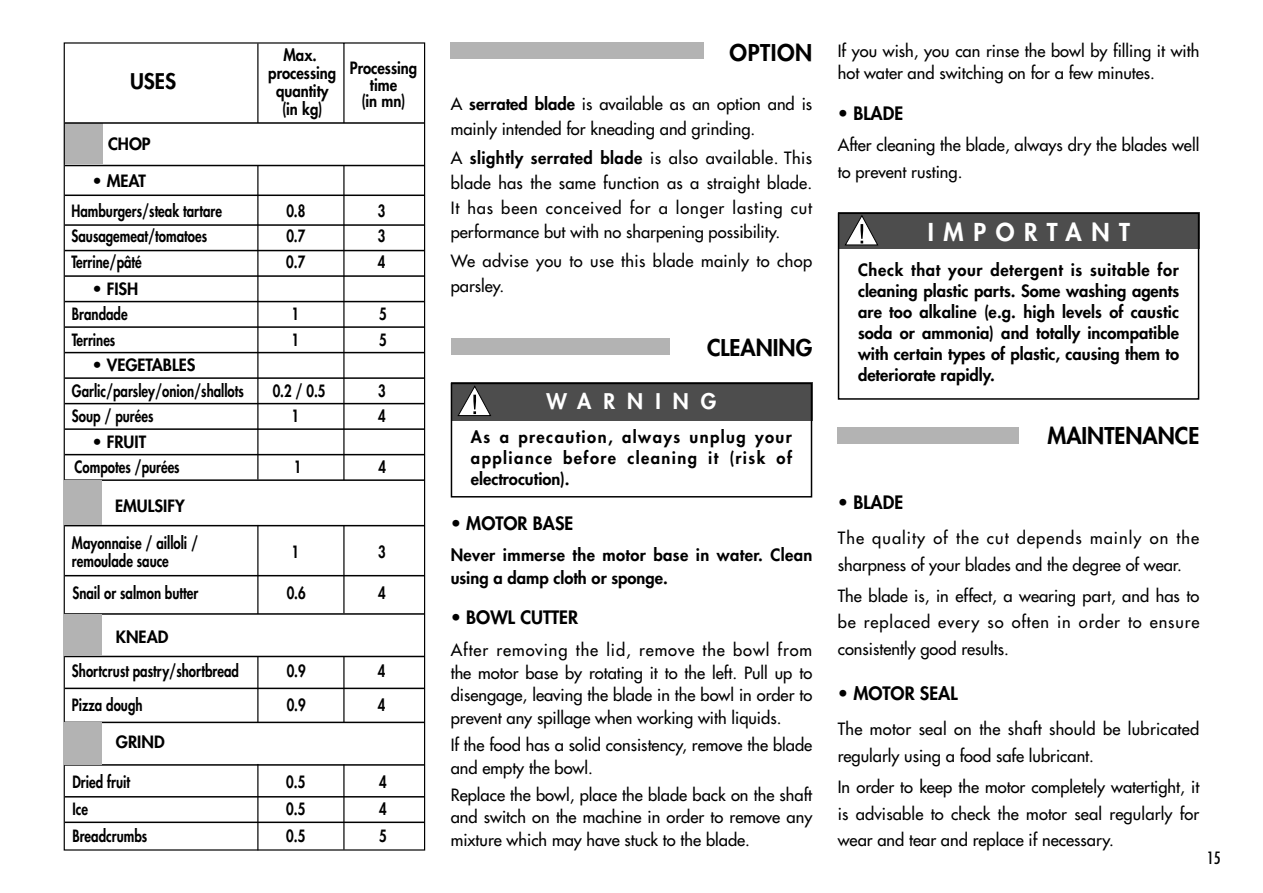
<style>
.page{position:relative;width:1263px;height:893px;background:#fff}
.page>*{position:absolute;margin:0;border:0;box-sizing:border-box;transform-origin:0 0}
.t1{font:800 24px "Futura";letter-spacing:.405em;color:#fff}
.t2{font:800 22.5px "Futura";color:#000}
.t3{font:800 21px "Futura";letter-spacing:.58em;color:#fff}
.t4{font:800 21px "Futura";color:#000}
.t5{font:800 18px "Futura";color:#000}
.t6{font:16.5px/22.6px "Futura";color:#000}
.t7{font:800 16.5px/21px "Futura";color:#000}
.t8{font:800 16.5px "Futura";color:#000;scale:.8 1}
.t9{font:800 16.5px/22.2px "Futura";letter-spacing:.02em;color:#000}
.t10{font:800 16.5px/20.2px "Futura";color:#000;scale:.9 1}
.t11{font:16.5px/24.8px "Futura";letter-spacing:.02em;color:#000}
.t12{font:condensed 16.5px "Futura";color:#000}
.s1{font-weight:800}
</style>
<div class="page">
<div style="left:451px;top:339px;width:218px;height:16px;background:#b3b3b3"></div>
<div style="left:451px;top:42px;width:252px;height:17px;background:#b3b3b3"></div>
<svg style="left:63px;top:42px;width:363px;height:809px"></svg>
<hr style="left:65px;top:122px;width:359px;height:2px;background:#000">
<hr style="left:65px;top:165px;width:359px;height:1px;background:#000">
<hr style="left:65px;top:194px;width:359px;height:2px;background:#000">
<hr style="left:65px;top:224px;width:359px;height:2px;background:#000">
<hr style="left:65px;top:250px;width:359px;height:1px;background:#000">
<hr style="left:65px;top:275px;width:359px;height:2px;background:#000">
<hr style="left:65px;top:301px;width:359px;height:1px;background:#000">
<hr style="left:65px;top:326px;width:359px;height:2px;background:#000">
<hr style="left:65px;top:352px;width:359px;height:1px;background:#000">
<hr style="left:65px;top:377px;width:359px;height:2px;background:#000">
<hr style="left:65px;top:403px;width:359px;height:1px;background:#000">
<hr style="left:65px;top:428px;width:359px;height:2px;background:#000">
<hr style="left:65px;top:454px;width:359px;height:1px;background:#000">
<hr style="left:65px;top:479px;width:359px;height:2px;background:#000">
<hr style="left:65px;top:525px;width:359px;height:1px;background:#000">
<hr style="left:65px;top:575px;width:359px;height:1px;background:#000">
<hr style="left:65px;top:613px;width:359px;height:1px;background:#000">
<hr style="left:65px;top:655px;width:359px;height:2px;background:#000">
<hr style="left:65px;top:687px;width:359px;height:2px;background:#000">
<hr style="left:65px;top:721px;width:359px;height:2px;background:#000">
<hr style="left:65px;top:764px;width:359px;height:1px;background:#000">
<hr style="left:65px;top:796px;width:359px;height:1px;background:#000">
<hr style="left:65px;top:821px;width:359px;height:2px;background:#000">
<div style="left:64px;top:722px;width:38px;height:43px;background:#b3b3b3"></div>
<div style="left:64px;top:614px;width:38px;height:41px;background:#b3b3b3"></div>
<div style="left:64px;top:480px;width:38px;height:44px;background:#b3b3b3"></div>
<hr style="left:257px;top:525px;width:1px;height:89px;background:#000">
<hr style="left:343px;top:525px;width:1px;height:88px;background:#000">
<hr style="left:257px;top:165px;width:1px;height:314px;background:#000">
<hr style="left:343px;top:165px;width:1px;height:315px;background:#000">
<hr style="left:257px;top:656px;width:1px;height:66px;background:#000">
<hr style="left:343px;top:656px;width:1px;height:66px;background:#000">
<hr style="left:257px;top:764px;width:1px;height:86px;background:#000">
<hr style="left:343px;top:764px;width:1px;height:85px;background:#000">
<div style="left:451px;top:383px;width:361px;height:38px;background:#4d4d4d"></div>
<svg style="left:457px;top:386px;width:34px;height:30px"></svg>
<div style="left:451px;top:383px;width:361px;height:114px;border:2px solid #000"></div>
<div style="left:837px;top:212px;width:362px;height:37px;background:#4d4d4d"></div>
<svg style="left:844px;top:215px;width:35px;height:31px"></svg>
<div style="left:837px;top:212px;width:362px;height:188px;border:2px solid #000"></div>
<div style="left:837px;top:427px;width:182px;height:17px;background:#b3b3b3"></div>
<p class="t10" style="left:283px;top:44px;width:38px">Max.</p>
<p class="t4" style="left:130px;top:68px;width:48px">USES</p>
<p class="t10" style="left:276px;top:60px;width:158px;text-indent:-8px">processing Processing quantity</p>
<p class="t10" style="left:370px;top:74px;width:32px">time</p>
<p class="t10" style="left:282px;top:98px;width:46px">(in kg)</p>
<p class="t10" style="left:361px;top:91px;width:50px">(in mn)</p>
<p class="t7" style="left:108px;top:133px;width:44px">CHOP</p>
<p class="t7" style="left:72px;top:166px;width:152px;line-height:29.7px;text-indent:21px">• MEAT<br>Hamburgers/steak tartare</p>
<p class="t8" style="left:286px;top:200px;width:25px">0.8</p>
<p class="t8" style="left:378px;top:200px;width:11px">3</p>
<p class="t8" style="left:72px;top:226px;width:171px">Sausagemeat/tomatoes</p>
<p class="t8" style="left:286px;top:226px;width:25px">0.7</p>
<p class="t8" style="left:378px;top:226px;width:11px">3</p>
<p class="t8" style="left:72px;top:251px;width:89px">Terrine/pâté</p>
<p class="t8" style="left:286px;top:251px;width:25px">0.7</p>
<p class="t8" style="left:378px;top:251px;width:11px">4</p>
<p class="t7" style="left:72px;top:275px;width:68px;line-height:25.5px;text-indent:21px">• FISH<br>Brandade</p>
<p class="t8" style="left:291px;top:304px;width:11px">1</p>
<p class="t8" style="left:379px;top:304px;width:11px">5</p>
<p class="t8" style="left:72px;top:329px;width:56px">Terrines</p>
<p class="t8" style="left:291px;top:329px;width:11px">1</p>
<p class="t8" style="left:379px;top:329px;width:11px">5</p>
<p class="t7" style="left:72px;top:352px;width:173px;line-height:25.5px;text-indent:21px">• VEGETABLES<br>Garlic/parsley/onion/shallots</p>
<p class="t8" style="left:273px;top:380px;width:68px">0.2 / 0.5</p>
<p class="t8" style="left:378px;top:380px;width:11px">3</p>
<p class="t8" style="left:72px;top:406px;width:103px">Soup / purées</p>
<p class="t8" style="left:291px;top:406px;width:11px">1</p>
<p class="t8" style="left:378px;top:406px;width:11px">4</p>
<p class="t7" style="left:75px;top:428px;width:107px;line-height:25.5px;text-indent:18px">• FRUIT<br>Compotes /purées</p>
<p class="t8" style="left:294px;top:457px;width:11px">1</p>
<p class="t8" style="left:378px;top:457px;width:11px">4</p>
<p class="t7" style="left:72px;top:488px;width:128px;line-height:36.3px;text-indent:43px">EMULSIFY<br>Mayonnaise / ailloli /</p>
<p class="t8" style="left:72px;top:550px;width:123px">remoulade sauce</p>
<p class="t8" style="left:291px;top:541px;width:11px">1</p>
<p class="t8" style="left:378px;top:541px;width:11px">3</p>
<p class="t8" style="left:72px;top:583px;width:159px">Snail or salmon butter</p>
<p class="t8" style="left:287px;top:583px;width:25px">0.6</p>
<p class="t8" style="left:378px;top:583px;width:11px">4</p>
<p class="t7" style="left:72px;top:620px;width:168px;line-height:33.8px;text-indent:44px">KNEAD<br>Shortcrust pastry/shortbread</p>
<p class="t8" style="left:287px;top:660px;width:25px">0.9</p>
<p class="t8" style="left:378px;top:660px;width:11px">4</p>
<p class="t8" style="left:72px;top:694px;width:90px">Pizza dough</p>
<p class="t8" style="left:287px;top:694px;width:25px">0.9</p>
<p class="t8" style="left:378px;top:694px;width:11px">4</p>
<p class="t7" style="left:116px;top:731px;width:50px">GRIND</p>
<p class="t8" style="left:72px;top:772px;width:74px">Dried fruit</p>
<p class="t8" style="left:286px;top:772px;width:25px">0.5</p>
<p class="t8" style="left:379px;top:772px;width:11px">4</p>
<p class="t8" style="left:72px;top:799px;width:21px">Ice</p>
<p class="t8" style="left:286px;top:799px;width:25px">0.5</p>
<p class="t8" style="left:379px;top:799px;width:11px">4</p>
<p class="t8" style="left:72px;top:826px;width:95px">Breadcrumbs</p>
<p class="t8" style="left:286px;top:826px;width:25px">0.5</p>
<p class="t8" style="left:379px;top:826px;width:11px">5</p>
<h2 class="t2" style="left:729px;top:39px;width:84px">OPTION</h2>
<p class="t6" style="left:451px;top:92px;width:363px;line-height:24.8px">A <span class="s1">serrated blade</span> is available as an option and is mainly intended for kneading and grinding.</p>
<p class="t6" style="left:451px;top:146px;width:363px;line-height:24.8px;text-align:justify">A <span class="s1">slightly serrated blade</span> is also available. This blade has the same function as a straight blade.<br>It has been conceived for a longer lasting cut performance but with no sharpening possibility.</p>
<p class="t11" style="left:451px;top:249px;width:363px">We advise you to use this blade mainly to chop parsley.</p>
<h2 class="t2" style="left:707px;top:333px;width:107px">CLEANING</h2>
<p class="t3" style="left:546px;top:388px;width:171px">WARNING</p>
<p class="t7" style="left:471px;top:426px;width:322px;text-align:justify">As a precaution, always unplug your appliance before cleaning it (risk of electrocution).</p>
<p class="t5" style="left:451px;top:512px;width:124px">• MOTOR BASE</p>
<p class="t9" style="left:451px;top:544px;width:363px">Never immerse the motor base in water. Clean using a damp cloth or sponge.</p>
<p class="t5" style="left:451px;top:606px;width:129px">• BOWL CUTTER</p>
<p class="t6" style="left:451px;top:638px;width:363px;text-align:justify">After removing the lid, remove the bowl from the motor base by rotating it to the left. Pull up to disengage, leaving the blade in the bowl in order to prevent any spillage when working with liquids.</p>
<p class="t6" style="left:451px;top:733px;width:363px">If the food has a solid consistency, remove the blade and empty the bowl.</p>
<p class="t6" style="left:451px;top:783px;width:363px;text-align:justify">Replace the bowl, place the blade back on the shaft and switch on the machine in order to remove any mixture which may have stuck to the blade.</p>
<p class="t6" style="left:838px;top:40px;width:363px">If you wish, you can rinse the bowl by filling it with hot water and switching on for a few minutes.</p>
<p class="t5" style="left:837px;top:102px;width:67px">• BLADE</p>
<p class="t6" style="left:837px;top:132px;width:363px;line-height:27.3px">After cleaning the blade, always dry the blades well to prevent rusting.</p>
<h1 class="t1" style="left:927px;top:217px;width:204px">IMPORTANT</h1>
<p class="t7" style="left:858px;top:259px;width:322px;text-align:justify">Check that your detergent is suitable for cleaning plastic parts. Some washing agents are too alkaline (e.g. high levels of caustic soda or ammonia) and totally incompatible with certain types of plastic, causing them to deteriorate rapidly.</p>
<h2 class="t2" style="left:1047px;top:422px;width:153px">MAINTENANCE</h2>
<p class="t5" style="left:837px;top:490px;width:67px">• BLADE</p>
<p class="t6" style="left:837px;top:525px;width:363px;line-height:26.5px">The quality of the cut depends mainly on the sharpness of your blades and the degree of wear.</p>
<p class="t6" style="left:837px;top:582px;width:363px;line-height:26.5px;text-align:justify">The blade is, in effect, a wearing part, and has to be replaced every so often in order to ensure consistently good results.</p>
<p class="t5" style="left:837px;top:681px;width:121px">• MOTOR SEAL</p>
<p class="t6" style="left:837px;top:716px;width:363px;line-height:26.5px">The motor seal on the shaft should be lubricated regularly using a food safe lubricant.</p>
<p class="t6" style="left:837px;top:773px;width:363px;line-height:26.5px;text-align:justify">In order to keep the motor completely watertight, it is advisable to check the motor seal regularly for wear and tear and replace if necessary.</p>
<p class="t12" style="left:1207px;top:850px;width:15px">15</p>
</div>
